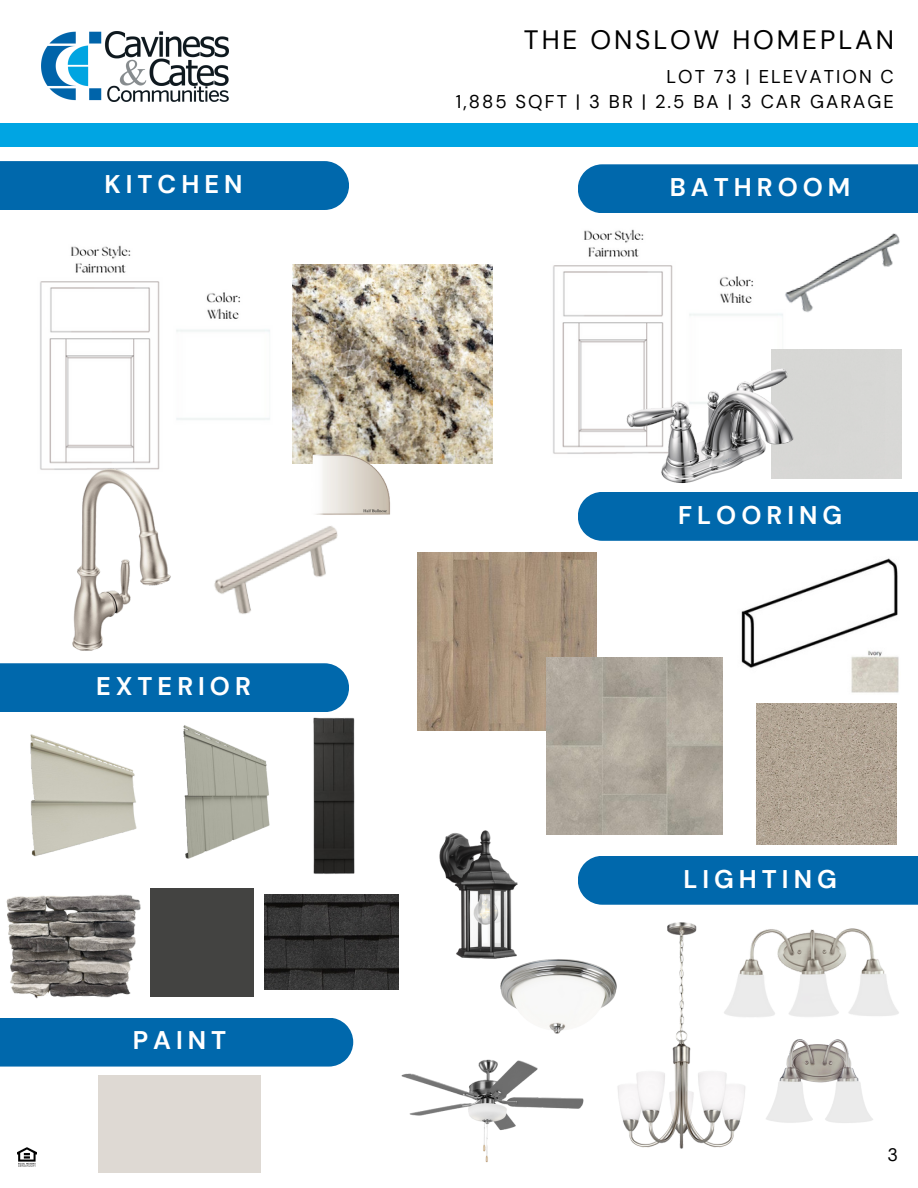
<style>
.page{position:relative;width:918px;height:1188px;background:#fff}
.page>*{position:absolute;margin:0;border:0;box-sizing:border-box;transform-origin:0 0}
.t1{font:26.55px "DM Sans";letter-spacing:.11em;color:#000}
.t2{font:700 25.5px "DM Sans";letter-spacing:.195em;color:#fff}
.t3{font:18.45px "DM Sans";letter-spacing:.11em;color:#000}
.t4{font:18px "DM Sans";color:#000}
</style>
<div class="page">
<div style="left:0;top:124px;width:918px;height:23px;background:#00a5e3"></div>
<img style="left:41px;top:31px;width:188px;height:71px">
<img style="left:17px;top:1148px;width:20px;height:19px">
<div style="left:0;top:161px;width:349px;height:49px;background:#0068ac"></div>
<div style="left:578px;top:164px;width:340px;height:49px;background:#0068ac"></div>
<div style="left:578px;top:856px;width:340px;height:49px;background:#0068ac"></div>
<div style="left:578px;top:492px;width:340px;height:49px;background:#0068ac"></div>
<div style="left:0;top:663px;width:349px;height:49px;background:#0068ac"></div>
<img style="left:40px;top:245px;width:230px;height:211px">
<img style="left:553px;top:229px;width:192px;height:225px">
<img style="left:0;top:456px;width:178px;height:208px">
<img style="left:745px;top:233px;width:157px;height:143px">
<img style="left:618px;top:364px;width:184px;height:119px">
<div style="left:0;top:1018px;width:353px;height:49px;background:#0068ac"></div>
<img style="left:265px;top:894px;width:134px;height:96px">
<img style="left:780px;top:904px;width:121px;height:113px">
<img style="left:780px;top:1039px;width:93px;height:84px">
<img style="left:500px;top:959px;width:82px;height:75px">
<img style="left:401px;top:1059px;width:181px;height:104px">
<img style="left:293px;top:264px;width:199px;height:200px">
<img style="left:294px;top:428px;width:116px;height:87px">
<img style="left:178px;top:468px;width:206px;height:205px">
<img style="left:30px;top:734px;width:138px;height:155px">
<img style="left:150px;top:725px;width:103px;height:139px">
<img style="left:253px;top:717px;width:102px;height:157px">
<img style="left:6px;top:894px;width:135px;height:104px">
<div style="left:150px;top:889px;width:104px;height:108px;background:#434341"></div>
<img style="left:741px;top:558px;width:158px;height:135px">
<img style="left:756px;top:703px;width:141px;height:141px">
<img style="left:418px;top:552px;width:179px;height:179px">
<img style="left:546px;top:658px;width:177px;height:176px">
<img style="left:582px;top:899px;width:198px;height:250px">
<img style="left:439px;top:830px;width:103px;height:131px">
<p class="t1" style="left:524px;top:23px;width:371px">THE ONSLOW HOMEPLAN</p>
<h2 class="t3" style="left:667px;top:64px;width:229px">LOT 73 | ELEVATION C</h2>
<p class="t3" style="left:456px;top:90px;width:439px">1,885 SQFT | 3 BR | 2.5 BA | 3 CAR GARAGE</p>
<h1 class="t2" style="left:105px;top:168px;width:139px">KITCHEN</h1>
<h1 class="t2" style="left:670px;top:171px;width:182px">BATHROOM</h1>
<p class="t2" style="left:96px;top:670px;width:156px">EXTERIOR</p>
<p class="t2" style="left:133px;top:1024px;width:95px">PAINT</p>
<p class="t2" style="left:678px;top:498px;width:165px">FLOORING</p>
<p class="t2" style="left:684px;top:862px;width:155px">LIGHTING</p>
<p class="t4" style="left:888px;top:1144px;width:12px">3</p>
</div>
